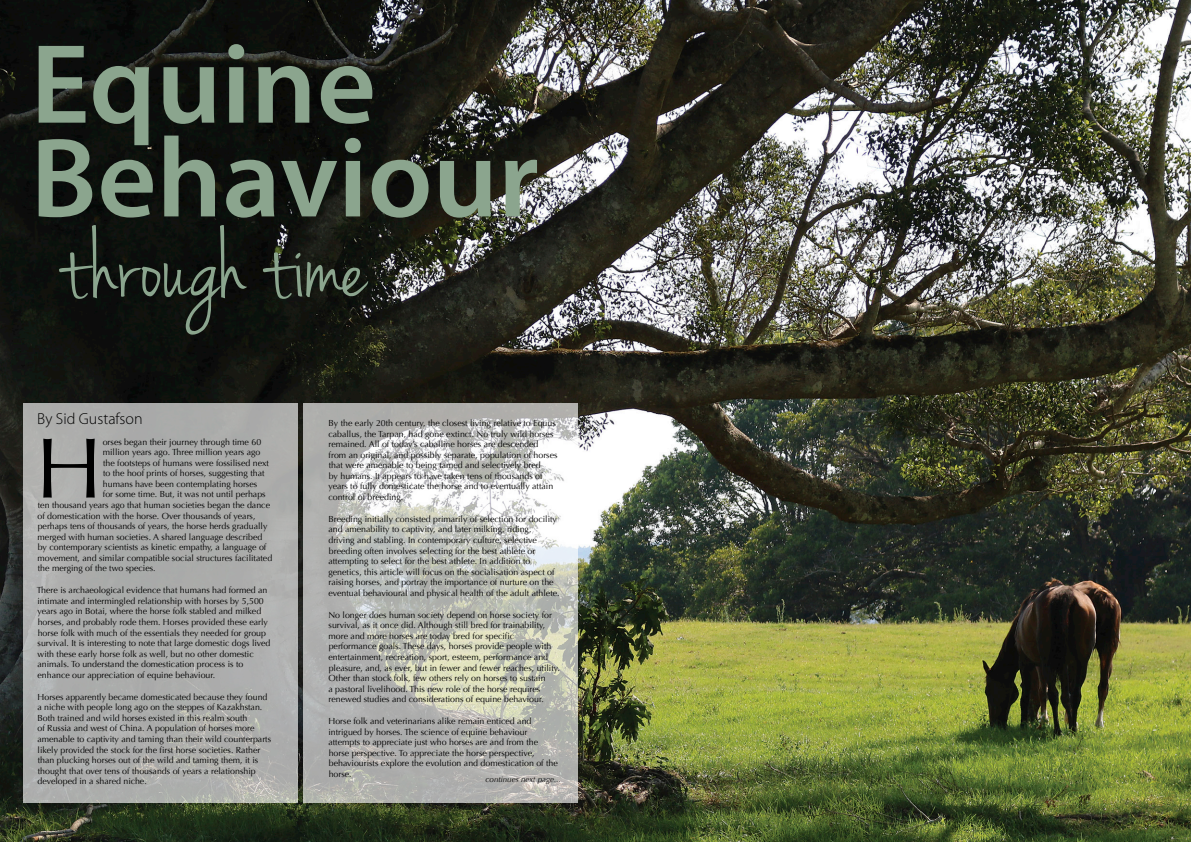
<style>
.page{position:relative;width:1191px;height:842px;background:#fff}
.page>*{position:absolute;margin:0;border:0;box-sizing:border-box;transform-origin:0 0}
.t1{font:600 113.8px "Myriad Pro";color:#8ba58e}
.t2{font:99px "Jenna Sue";color:#8ba58e}
.t3{font:85.9px "Optima";color:#000}
.t4{font:300 16px "Myriad Pro";color:#000}
.Default{font:8.8px/10.6px "Optima";color:#000}
.t5{font:italic 8px "Optima";color:#000}
</style>
<div class="page">
<img style="left:0;top:0;width:1191px;height:842px">
<div style="left:24px;top:403px;width:274px;height:399px;background:#abacab"></div>
<svg style="left:303px;top:403px;width:274px;height:399px;background:#c2c2bd"></svg>
<p class="t1" style="left:30px;top:12px;width:347px">Equine</p>
<p class="t1" style="left:30px;top:106px;width:510px">Behaviour</p>
<p class="t2" style="left:59px;top:211px;width:309px">through time</p>
<p class="t4" style="left:37px;top:409px;width:107px">By Sid Gustafson</p>
<p class="Default" style="left:328px;top:418px;width:231px">By the early 20th century, the closest living relative to Equus caballus, the Tarpan, had gone extinct. No truly wild horses remained. All of today’s caballine horses are descended from an original, and possibly separate, population of horses that were amenable to being tamed and selectively bred<br>by humans. It appears to have taken tens of thousands of years to fully domesticate the horse and to eventually attain control of breeding.</p>
<p class="Default" style="left:328px;top:514px;width:233px">Breeding initially consisted primarily of selection for docility and amenability to captivity, and later milking, riding, driving and stabling. In contemporary culture, selective breeding often involves selecting for the best athlete or attempting to select for the best athlete. In addition to genetics, this article will focus on the socialisation aspect of raising horses, and portray the importance of nurture on the eventual behavioural and physical health of the adult athlete.</p>
<p class="Default" style="left:328px;top:610px;width:233px">No longer does human society depend on horse society for survival, as it once did. Although still bred for trainability, more and more horses are today bred for specific performance goals. These days, horses provide people with entertainment, recreation, sport, esteem, performance and pleasure, and, as ever, but in fewer and fewer reaches, utility.<br>Other than stock folk, few others rely on horses to sustain<br>a pastoral livelihood. This new role of the horse requires renewed studies and considerations of equine behaviour.</p>
<p class="Default" style="left:328px;top:716px;width:231px">Horse folk and veterinarians alike remain enticed and intrigued by horses. The science of equine behaviour attempts to appreciate just who horses are and from the horse perspective. To appreciate the horse perspective, behaviourists explore the evolution and domestication of the horse.</p>
<p class="t5" style="left:485px;top:774px;width:77px">continues next page...</p>
<p class="t3" style="left:36px;top:418px;width:68px">H</p>
<p class="Default" style="left:103px;top:436px;width:160px">orses began their journey through time 60</p>
<p class="Default" style="left:103px;top:447px;width:159px">million years ago. Three million years ago</p>
<p class="Default" style="left:103px;top:458px;width:167px">the footsteps of humans were fossilised next</p>
<p class="Default" style="left:103px;top:468px;width:163px">to the hoof prints of horses, suggesting that</p>
<p class="Default" style="left:103px;top:479px;width:156px">humans have been contemplating horses</p>
<p class="Default" style="left:103px;top:489px;width:164px">for some time. But, it was not until perhaps</p>
<p class="Default" style="left:38px;top:500px;width:234px">ten thousand years ago that human societies began the dance</p>
<p class="Default" style="left:38px;top:510px;width:219px">of domestication with the horse. Over thousands of years,</p>
<p class="Default" style="left:38px;top:521px;width:231px">perhaps tens of thousands of years, the horse herds gradually</p>
<p class="Default" style="left:38px;top:531px;width:226px">merged with human societies. A shared language described</p>
<p class="Default" style="left:38px;top:542px;width:230px">by contemporary scientists as kinetic empathy, a language of</p>
<p class="Default" style="left:38px;top:553px;width:236px">movement, and similar compatible social structures facilitated</p>
<p class="Default" style="left:38px;top:563px;width:119px">the merging of the two species.</p>
<p class="Default" style="left:37px;top:585px;width:235px">There is archaeological evidence that humans had formed an intimate and intermingled relationship with horses by 5,500 years ago in Botai, where the horse folk stabled and milked horses, and probably rode them. Horses provided these early horse folk with much of the essentials they needed for group survival. It is interesting to note that large domestic dogs lived with these early horse folk as well, but no other domestic animals. To understand the domestication process is to enhance our appreciation of equine behaviour.</p>
<p class="Default" style="left:37px;top:691px;width:235px">Horses apparently became domesticated because they found a niche with people long ago on the steppes of Kazakhstan.<br>Both trained and wild horses existed in this realm south<br>of Russia and west of China. A population of horses more amenable to captivity and taming than their wild counterparts likely provided the stock for the first horse societies. Rather than plucking horses out of the wild and taming them, it is thought that over tens of thousands of years a relationship developed in a shared niche.</p>
</div>
